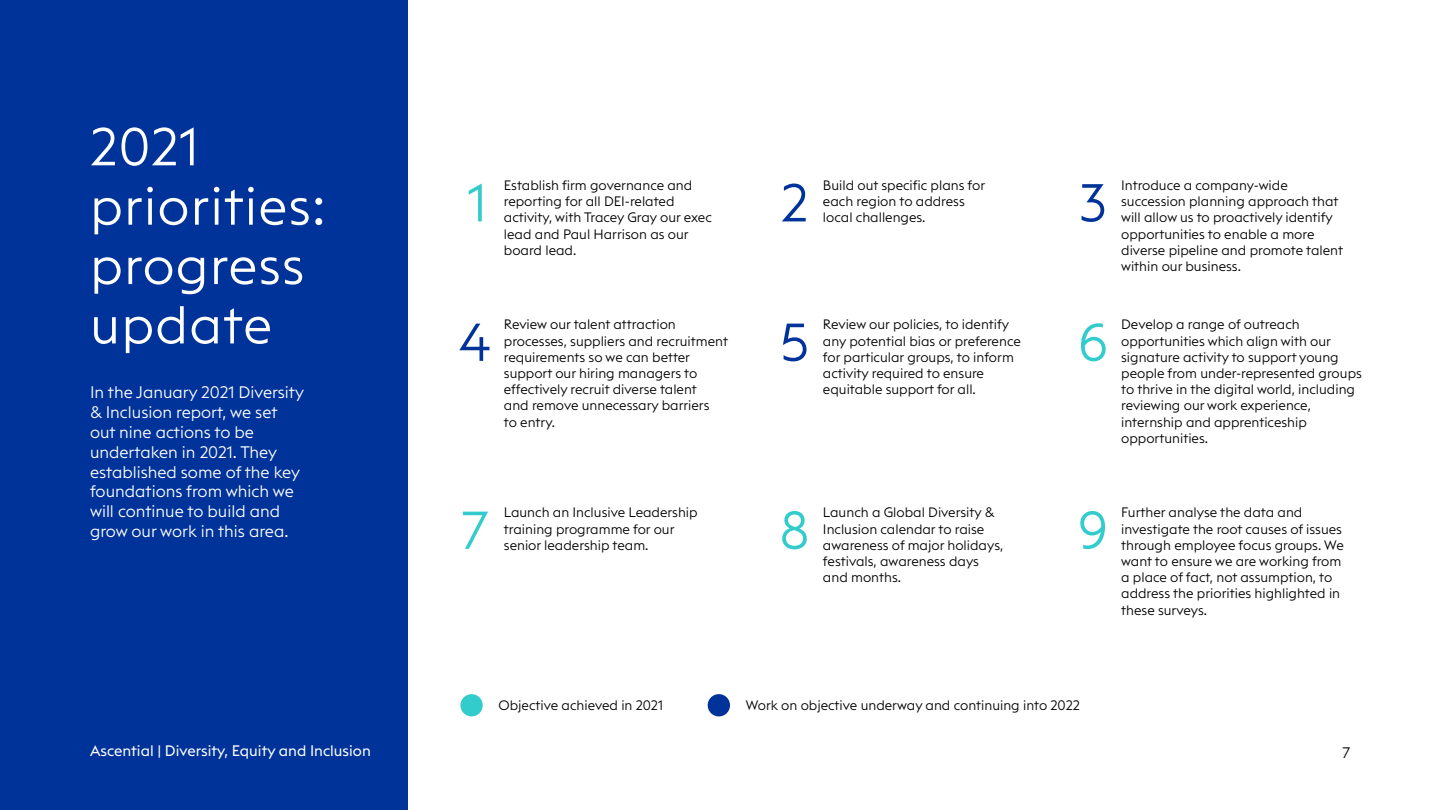
<style>
.page{position:relative;width:1440px;height:810px;background:#fff}
.page>*{position:absolute;margin:0;border:0;box-sizing:border-box;transform-origin:0 0}
.t1{font:300 52.5px/59.4px "Euclid Triangle";letter-spacing:.02em;color:#fff}
.t2{font:300 52.5px "Euclid Triangle";color:#3cc}
.t3{font:300 52.5px "Euclid Triangle";color:#039}
.t4{font:300 16.5px/19.8px "Euclid Triangle";color:#fff}
.t5{font:15px "Euclid Triangle";color:#fff}
.t6{font:300 15px "Euclid Triangle";color:#000}
.t7{font:300 13.5px/16.2px "Euclid Triangle";color:#000}
</style>
<div class="page">
<div style="left:0;top:0;width:408px;height:810px;background:#039"></div>
<div style="left:460px;top:694px;width:23px;height:22px;background:#3cc;border-radius:50%"></div>
<div style="left:708px;top:694px;width:22px;height:22px;background:#039;border-radius:50%"></div>
<h1 class="t1" style="left:90px;top:116px;width:237px">2021 priorities: progress update</h1>
<p class="t4" style="left:90px;top:383px;width:215px">In the January 2021 Diversity &amp; Inclusion report, we set out nine actions to be undertaken in 2021. They established some of the key foundations from which we will continue to build and grow our work in this area.</p>
<h1 class="t2" style="left:468px;top:169px;width:21px">1</h1>
<p class="t7" style="left:504px;top:177px;width:209px">Establish firm governance and reporting for all DEI-related activity, with Tracey Gray our exec lead and Paul Harrison as our board lead.</p>
<h1 class="t3" style="left:459px;top:309px;width:33px">4</h1>
<p class="t7" style="left:504px;top:316px;width:226px">Review our talent attraction processes, suppliers and recruitment requirements so we can better support our hiring managers to effectively recruit diverse talent<br>and remove unnecessary barriers<br>to entry.</p>
<h1 class="t2" style="left:461px;top:497px;width:28px">7</h1>
<p class="t7" style="left:504px;top:504px;width:195px">Launch an Inclusive Leadership training programme for our senior leadership team.</p>
<h1 class="t3" style="left:781px;top:169px;width:29px">2</h1>
<p class="t7" style="left:823px;top:177px;width:164px">Build out specific plans for each region to address local challenges.</p>
<h1 class="t3" style="left:780px;top:309px;width:30px">5</h1>
<p class="t7" style="left:823px;top:316px;width:199px">Review our policies, to identify any potential bias or preference for particular groups, to inform activity required to ensure equitable support for all.</p>
<h1 class="t2" style="left:780px;top:497px;width:31px">8</h1>
<p class="t7" style="left:823px;top:504px;width:182px">Launch a Global Diversity &amp;<br>Inclusion calendar to raise awareness of major holidays, festivals, awareness days and months.</p>
<h1 class="t3" style="left:1079px;top:169px;width:29px">3</h1>
<p class="t7" style="left:1121px;top:177px;width:223px">Introduce a company-wide succession planning approach that will allow us to proactively identify opportunities to enable a more diverse pipeline and promote talent within our business.</p>
<h1 class="t2" style="left:1078px;top:309px;width:31px">6</h1>
<p class="t7" style="left:1121px;top:316px;width:242px">Develop a range of outreach opportunities which align with our signature activity to support young people from under-represented groups to thrive in the digital world, including reviewing our work experience, internship and apprenticeship opportunities.</p>
<h1 class="t2" style="left:1078px;top:497px;width:31px">9</h1>
<p class="t7" style="left:1121px;top:504px;width:224px">Further analyse the data and investigate the root causes of issues through employee focus groups. We want to ensure we are working from a place of fact, not assumption, to address the priorities highlighted in these surveys.</p>
<p class="t7" style="left:499px;top:697px;width:166px">Objective achieved in 2021</p>
<p class="t7" style="left:746px;top:697px;width:335px">Work on objective underway and continuing into 2022</p>
<p class="t5" style="left:90px;top:741px;width:282px">Ascential | Diversity, Equity and Inclusion</p>
<p class="t6" style="left:1342px;top:743px;width:9px">7</p>
</div>
